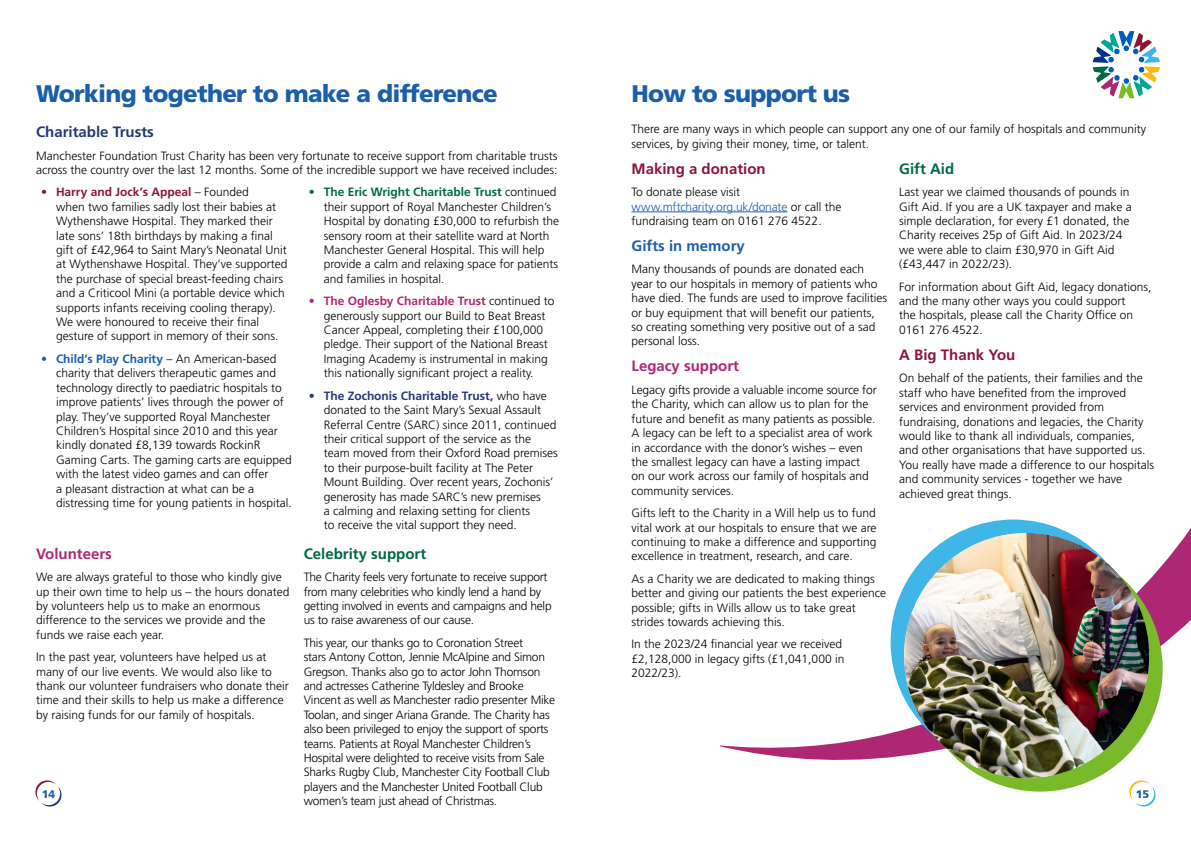
<style>
.page{position:relative;width:1191px;height:842px;background:#fff}
.page>*{position:absolute;margin:0;border:0;box-sizing:border-box;transform-origin:0 0}
.Headings_L2{font:900 24px "Frutiger LT Std";letter-spacing:-.03em;color:#1b5eaa}
.Headings_L4{font:700 15px "Frutiger LT Std";color:#8a1539}
.Headings_L4-2{font:700 15px "Frutiger LT Std";color:#ae2674}
.Headings_L4-3{font:700 15px "Frutiger LT Std";color:#016848}
.Headings_L4-4{font:700 15px "Frutiger LT Std";color:#233977}
.Headings_L4-5{font:700 15px "Frutiger LT Std";color:#1b5eaa}
.Body_Copy{font:300 12px/14.4px "Frutiger LT Std";color:#000}
.Body_Copy-2{font:300 12px/14.4px "Frutiger LT Std";letter-spacing:-.02em;color:#000}
.t1{font:900 11px "Frutiger LT Std";color:#1b5eaa}
.s1{color:#8a1539}
.s2{font-weight:700;color:#8a1539}
.s3{color:#1b5eaa}
.s4{font-weight:700;color:#1b5eaa}
.s5{color:#016848}
.s6{font-weight:700;color:#016848}
.s7{color:#ae2674}
.s8{font-weight:700;color:#ae2674}
.s9{color:#233977}
.s10{font-weight:700;color:#233977}
</style>
<div class="page">
<hr style="left:631px;top:212px;width:156px;height:1px;background:#1b5eaa">
<svg style="left:720px;top:523px;width:471px;height:256px"></svg>
<div style="left:890px;top:519px;width:245px;height:246px;background:#40b6e6;border-radius:50%"></div>
<div style="left:917px;top:546px;width:245px;height:245px;background:#7ab929;border-radius:50%"></div>
<img style="left:904px;top:533px;width:245px;height:245px;border-radius:123px">
<svg style="left:1092px;top:31px;width:67px;height:67px"></svg>
<svg style="left:35px;top:780px;width:27px;height:26px"></svg>
<svg style="left:1129px;top:780px;width:26px;height:26px"></svg>
<p class="Headings_L2" style="left:36px;top:79px;width:463px">Working together to make a difference</p>
<p class="Headings_L4-4" style="left:36px;top:123px;width:119px">Charitable Trusts</p>
<p class="Body_Copy" style="left:36px;top:148px;width:523px">Manchester Foundation Trust Charity has been very fortunate to receive support from charitable trusts across the country over the last 12 months. Some of the incredible support we have received includes:</p>
<p class="Body_Copy" style="left:56px;top:185px;width:233px;text-indent:-15px"><span class="s1">•</span> <span class="s2">Harry and Jock’s Appeal</span> – Founded<br>when two families sadly lost their babies at Wythenshawe Hospital. They marked their late sons’ 18th birthdays by making a final gift of £42,964 to Saint Mary’s Neonatal Unit at Wythenshawe Hospital. They’ve supported the purchase of special breast-feeding chairs and a Criticool Mini (a portable device which supports infants receiving cooling therapy).<br>We were honoured to receive their final gesture of support in memory of their sons.</p>
<p class="Body_Copy" style="left:56px;top:352px;width:237px;text-indent:-15px"><span class="s3">•</span> <span class="s4">Child’s Play Charity</span> – An American-based charity that delivers therapeutic games and technology directly to paediatric hospitals to improve patients’ lives through the power of play. They’ve supported Royal Manchester Children’s Hospital since 2010 and this year kindly donated £8,139 towards RockinR Gaming Carts. The gaming carts are equipped with the latest video games and can offer<br>a pleasant distraction at what can be a distressing time for young patients in hospital.</p>
<p class="Headings_L2" style="left:631px;top:79px;width:220px">How to support us</p>
<p class="Body_Copy" style="left:631px;top:122px;width:516px">There are many ways in which people can support any one of our family of hospitals and community services, by giving their money, time, or talent.</p>
<p class="Headings_L4" style="left:631px;top:160px;width:136px">Making a donation</p>
<p class="Body_Copy" style="left:631px;top:185px;width:211px">To donate please visit <span class="s3">www.mftcharity.org.uk/donate</span> or call the fundraising team on 0161 276 4522.</p>
<p class="Headings_L4-5" style="left:631px;top:237px;width:115px">Gifts in memory</p>
<p class="Body_Copy" style="left:631px;top:262px;width:257px">Many thousands of pounds are donated each year to our hospitals in memory of patients who have died. The funds are used to improve facilities or buy equipment that will benefit our patients, so creating something very positive out of a sad personal loss.</p>
<p class="Headings_L4-2" style="left:631px;top:357px;width:109px">Legacy support</p>
<p class="Body_Copy" style="left:631px;top:383px;width:247px">Legacy gifts provide a valuable income source for the Charity, which can allow us to plan for the future and benefit as many patients as possible.<br>A legacy can be left to a specialist area of work in accordance with the donor’s wishes – even the smallest legacy can have a lasting impact<br>on our work across our family of hospitals and community services.</p>
<p class="Body_Copy" style="left:631px;top:506px;width:246px;text-align:justify">Gifts left to the Charity in a Will help us to fund vital work at our hospitals to ensure that we are continuing to make a difference and supporting excellence in treatment, research, and care.</p>
<p class="Body_Copy" style="left:631px;top:571px;width:256px">As a Charity we are dedicated to making things better and giving our patients the best experience possible; gifts in Wills allow us to take great strides towards achieving this.</p>
<p class="Body_Copy" style="left:631px;top:637px;width:214px">In the 2023/24 financial year we received £2,128,000 in legacy gifts (£1,041,000 in<br>2022/23).</p>
<p class="Headings_L4-3" style="left:899px;top:160px;width:57px">Gift Aid</p>
<p class="Body_Copy" style="left:899px;top:185px;width:234px">Last year we claimed thousands of pounds in Gift Aid. If you are a UK taxpayer and make a simple declaration, for every £1 donated, the Charity receives 25p of Gift Aid. In 2023/24 we were able to claim £30,970 in Gift Aid (£43,447 in 2022/23).</p>
<p class="Body_Copy" style="left:899px;top:279px;width:254px">For information about Gift Aid, legacy donations, and the many other ways you could support<br>the hospitals, please call the Charity Office on 0161 276 4522.</p>
<p class="Headings_L4" style="left:899px;top:346px;width:118px">A Big Thank You</p>
<p class="Body_Copy" style="left:899px;top:371px;width:256px">On behalf of the patients, their families and the staff who have benefited from the improved services and environment provided from fundraising, donations and legacies, the Charity would like to thank all individuals, companies, and other organisations that have supported us.<br>You really have made a difference to our hospitals and community services - together we have achieved great things.</p>
<p class="Body_Copy" style="left:324px;top:185px;width:237px;text-indent:-15px"><span class="s5">•</span> <span class="s6">The Eric Wright Charitable Trust</span> continued their support of Royal Manchester Children’s Hospital by donating £30,000 to refurbish the sensory room at their satellite ward at North Manchester General Hospital. This will help provide a calm and relaxing space for patients and families in hospital.</p>
<p class="Body_Copy" style="left:324px;top:294px;width:232px;text-indent:-15px"><span class="s7">•</span> <span class="s8">The Oglesby Charitable Trust</span> continued to generously support our Build to Beat Breast Cancer Appeal, completing their £100,000 pledge. Their support of the National Breast Imaging Academy is instrumental in making this nationally significant project a reality.</p>
<p class="Body_Copy" style="left:324px;top:388px;width:236px;text-indent:-15px"><span class="s9">•</span> <span class="s10">The Zochonis Charitable Trust,</span> who have donated to the Saint Mary’s Sexual Assault Referral Centre (SARC) since 2011, continued their critical support of the service as the team moved from their Oxford Road premises to their purpose-built facility at The Peter Mount Building. Over recent years, Zochonis’ generosity has made SARC’s new premises<br>a calming and relaxing setting for clients<br>to receive the vital support they need.</p>
<p class="Headings_L4-2" style="left:36px;top:545px;width:77px">Volunteers</p>
<p class="Body_Copy" style="left:36px;top:570px;width:255px">We are always grateful to those who kindly give up their own time to help us – the hours donated by volunteers help us to make an enormous difference to the services we provide and the funds we raise each year.</p>
<p class="Body_Copy" style="left:36px;top:650px;width:254px">In the past year, volunteers have helped us at many of our live events. We would also like to thank our volunteer fundraisers who donate their time and their skills to help us make a difference by raising funds for our family of hospitals.</p>
<p class="Headings_L4-3" style="left:304px;top:545px;width:124px">Celebrity support</p>
<p class="Body_Copy-2" style="left:304px;top:570px;width:249px">The Charity feels very fortunate to receive support from many celebrities who kindly lend a hand by getting involved in events and campaigns and help us to raise awareness of our cause.</p>
<p class="Body_Copy-2" style="left:304px;top:636px;width:253px">This year, our thanks go to Coronation Street<br>stars Antony Cotton, Jennie McAlpine and Simon Gregson. Thanks also go to actor John Thomson and actresses Catherine Tyldesley and Brooke Vincent as well as Manchester radio presenter Mike Toolan, and singer Ariana Grande. The Charity has also been privileged to enjoy the support of sports teams. Patients at Royal Manchester Children’s Hospital were delighted to receive visits from Sale Sharks Rugby Club, Manchester City Football Club players and the Manchester United Football Club women’s team just ahead of Christmas.</p>
<p class="t1" style="left:42px;top:787px;width:15px">14</p>
<p class="t1" style="left:1135px;top:787px;width:15px">15</p>
</div>
